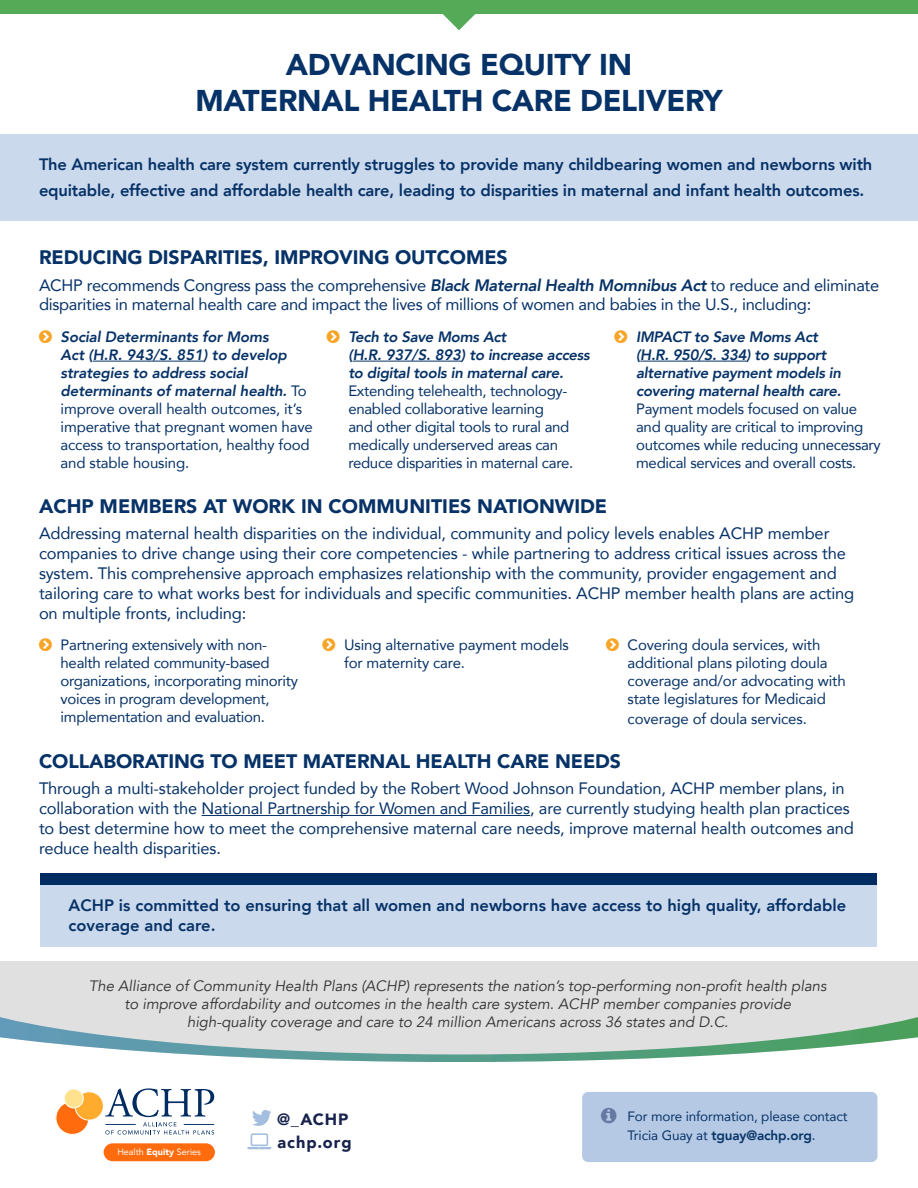
<style>
.page{position:relative;width:918px;height:1188px;background:#fff}
.page>*{position:absolute;margin:0;border:0;box-sizing:border-box;transform-origin:0 0}
.t1{font:900 30px/36px "Avenir";letter-spacing:-.01em;color:#063267;text-align:center}
.t2{font:900 19.5px "Avenir";letter-spacing:-.005em;color:#063267}
.t3{font:16.5px/19.8px "Avenir";letter-spacing:-.01em;color:#063267}
.t4{font:800 16.5px/25.5px "Avenir";letter-spacing:-.01em;color:#063267}
.t5{font:900 16.35px/22.4px "Avenir";letter-spacing:.055em;color:#17224d}
.t6{font:15px/18px "Avenir";letter-spacing:-.02em;color:#063267}
.t7{font:italic 15px/18px "Avenir";color:#312f30;text-align:center}
.t8{font:13.5px "Avenir";letter-spacing:-.01em;color:#063267}
.t9{font:800 13.5px "Avenir";letter-spacing:-.01em;color:#063267}
.t10{font:9px "Avenir";color:#fff}
.s1{font-weight:800;font-style:italic}
.s2{font-weight:900}
.s3{font-weight:400}
</style>
<div class="page">
<hr style="left:202px;top:815px;width:328px;height:1px;background:#063267">
<div style="left:40px;top:873px;width:838px;height:74px;background:#cbd9ed"></div>
<div style="left:40px;top:873px;width:838px;height:12px;background:#002c62"></div>
<div style="left:0;top:961px;width:918px;height:107px;background:#e0e0e0"></div>
<svg style="left:0;top:1062px;width:918px;height:100px"></svg>
<div style="left:0;top:134px;width:918px;height:86px;background:#cbd9ed"></div>
<svg style="left:0;top:0;width:918px;height:30px"></svg>
<hr style="left:93px;top:361px;width:110px;height:1px;background:#063267">
<hr style="left:353px;top:361px;width:108px;height:1px;background:#063267">
<hr style="left:640px;top:361px;width:106px;height:1px;background:#063267">
<div style="left:104px;top:1143px;width:111px;height:18px;background:#ff6b0d;border-radius:9px"></div>
<svg style="left:54px;top:1088px;width:160px;height:48px"></svg>
<svg style="left:252px;top:1110px;width:20px;height:16px"></svg>
<svg style="left:247px;top:1133px;width:24px;height:16px"></svg>
<div style="left:582px;top:1092px;width:296px;height:70px;background:#b5c9e4;border-radius:6px"></div>
<svg style="left:0;top:1017px;width:918px;height:45px"></svg>
<p class="t1" style="left:195px;top:45px;width:529px">ADVANCING EQUITY IN<br>MATERNAL HEALTH CARE DELIVERY</p>
<p class="t4" style="left:39px;top:152px;width:835px">The American health care system currently struggles to provide many childbearing women and newborns with equitable, effective and affordable health care, leading to disparities in maternal and infant health outcomes.</p>
<p class="t2" style="left:39px;top:241px;width:470px">REDUCING DISPARITIES, IMPROVING OUTCOMES</p>
<p class="t3" style="left:39px;top:275px;width:842px">ACHP recommends Congress pass the comprehensive <span class="s1">Black Maternal Health Momnibus Act</span> to reduce and eliminate disparities in maternal health care and impact the lives of millions of women and babies in the U.S., including:</p>
<p class="t6" style="left:61px;top:327px;width:254px"><span class="s1">Social Determinants for Moms<br>Act (H.R. 943/S. 851) to develop strategies to address social determinants of maternal health.</span> To improve overall health outcomes, it’s imperative that pregnant women have access to transportation, healthy food and stable housing.</p>
<p class="t6" style="left:348px;top:327px;width:243px"><span class="s1">Tech to Save Moms Act<br>(H.R. 937/S. 893) to increase access to digital tools in maternal care.<br></span>Extending telehealth, technology&shy;enabled collaborative learning<br>and other digital tools to rural and medically underserved areas can reduce disparities in maternal care.</p>
<p class="t6" style="left:636px;top:327px;width:246px"><span class="s1">IMPACT to Save Moms Act<br>(H.R. 950/S. 334) to support alternative payment models in covering maternal health care.<br></span>Payment models focused on value and quality are critical to improving outcomes while reducing unnecessary medical services and overall costs.</p>
<p class="t2" style="left:39px;top:489px;width:570px">ACHP MEMBERS AT WORK IN COMMUNITIES NATIONWIDE</p>
<p class="t3" style="left:39px;top:523px;width:817px">Addressing maternal health disparities on the individual, community and policy levels enables ACHP member companies to drive change using their core competencies - while partnering to address critical issues across the system. This comprehensive approach emphasizes relationship with the community, provider engagement and tailoring care to what works best for individuals and specific communities. ACHP member health plans are acting on multiple fronts, including:</p>
<p class="t6" style="left:61px;top:635px;width:239px">Partnering extensively with non&shy;health related community-based organizations, incorporating minority voices in program development, implementation and evaluation.</p>
<p class="t6" style="left:344px;top:635px;width:226px">Using alternative payment models for maternity care.</p>
<p class="t6" style="left:628px;top:635px;width:220px">Covering doula services, with additional plans piloting doula coverage and/or advocating with state legislatures for Medicaid</p>
<p class="t6" style="left:628px;top:709px;width:181px">coverage of doula services.</p>
<p class="t2" style="left:39px;top:744px;width:584px">COLLABORATING TO MEET MATERNAL HEALTH CARE NEEDS</p>
<p class="t3" style="left:39px;top:778px;width:816px">Through a multi-stakeholder project funded by the Robert Wood Johnson Foundation, ACHP member plans, in collaboration with the National Partnership for Women and Families, are currently studying health plan practices to best determine how to meet the comprehensive maternal care needs, improve maternal health outcomes and reduce health disparities.</p>
<p class="t4" style="left:69px;top:895px;width:779px;line-height:19.8px">ACHP is committed to ensuring that all women and newborns have access to high quality, affordable coverage and care.</p>
<p class="t7" style="left:89px;top:977px;width:739px">The Alliance of Community Health Plans (ACHP) represents the nation’s top-performing non-profit health plans to improve affordability and outcomes in the health care system. ACHP member companies provide high-quality coverage and care to 24 million Americans across 36 states and D.C.</p>
<p class="t10" style="left:117px;top:1145px;width:85px">Health <span class="s2">Equity</span> Series</p>
<p class="t5" style="left:277px;top:1108px;width:76px">@_ACHP achp.org</p>
<p class="t8" style="left:628px;top:1105px;width:221px">For more information, please contact</p>
<p class="t9" style="left:628px;top:1125px;width:189px"><span class="s3">Tricia Guay at</span> tguay@achp.org<span class="s3">.</span></p>
</div>
